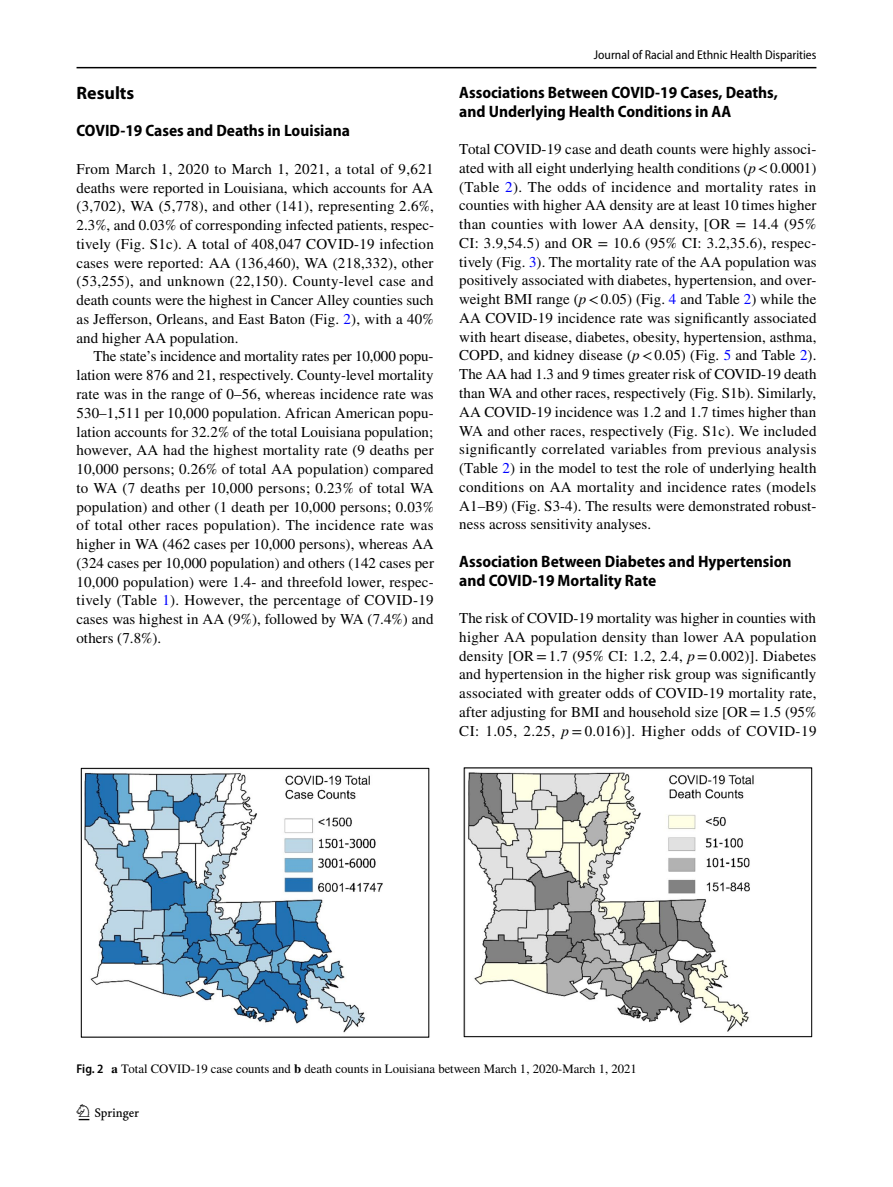
<style>
.page{position:relative;width:893px;height:1187px;background:#fff}
.page>*{position:absolute;margin:0;border:0;box-sizing:border-box;transform-origin:0 0}
.t1{font:22.5px "Springnew Regular 2";color:#000}
.t2{font:700 18px "Myriad Pro";color:#000}
.t3{font:700 semi-condensed 16.5px/18.8px "Myriad Pro";color:#000}
.t4{font:15px/18.8px "STIX";letter-spacing:.005em;color:#000;text-align:justify}
.t5{font:12.75px "STIX";color:#000}
.t6{font:semi-condensed 12.75px "Myriad Pro";color:#000}
.s1{color:#00f}
.s2{font-style:italic}
.s3{font-family:"Myriad Pro";font-weight:600;font-stretch:semi-condensed}
.s4{font-weight:700}
</style>
<div class="page">
<hr style="left:77px;top:67px;width:739px;height:1px;background:#000">
<svg style="left:464px;top:767px;width:348px;height:270px"></svg>
<svg style="left:81px;top:767px;width:348px;height:270px"></svg>
<p class="t2" style="left:77px;top:81px;width:59px">Results</p>
<p class="t3" style="left:77px;top:122px;width:275px">COVID‑19 Cases and Deaths in Louisiana</p>
<p class="t4" style="left:77px;top:160px;width:359px">From March 1, 2020 to March 1, 2021, a total of 9,621 deaths were reported in Louisiana, which accounts for AA (3,702), WA (5,778), and other (141), representing 2.6%, 2.3%, and 0.03% of corresponding infected patients, respec&shy;tively (Fig. S1c). A total of 408,047 COVID-19 infection cases were reported: AA (136,460), WA (218,332), other (53,255), and unknown (22,150). County-level case and death counts were the highest in Cancer Alley counties such as Jefferson, Orleans, and East Baton (Fig. <span class="s1">2</span>), with a 40% and higher AA population.</p>
<p class="t4" style="left:77px;top:348px;width:359px;text-indent:17px">The state’s incidence and mortality rates per 10,000 popu&shy;lation were 876 and 21, respectively. County-level mortality rate was in the range of 0–56, whereas incidence rate was 530–1,511 per 10,000 population. African American popu&shy;lation accounts for 32.2% of the total Louisiana population; however, AA had the highest mortality rate (9 deaths per 10,000 persons; 0.26% of total AA population) compared to WA (7 deaths per 10,000 persons; 0.23% of total WA population) and other (1 death per 10,000 persons; 0.03% of total other races population). The incidence rate was higher in WA (462 cases per 10,000 persons), whereas AA (324 cases per 10,000 population) and others (142 cases per 10,000 population) were 1.4- and threefold lower, respec&shy;tively (Table <span class="s1">1</span>). However, the percentage of COVID-19 cases was highest in AA (9%), followed by WA (7.4%) and others (7.8%).</p>
<p class="t6" style="left:594px;top:48px;width:224px">Journal of Racial and Ethnic Health Disparities</p>
<p class="t3" style="left:459px;top:83px;width:320px">Associations Between COVID‑19 Cases, Deaths, and Underlying Health Conditions in AA</p>
<p class="t4" style="left:459px;top:141px;width:359px">Total COVID-19 case and death counts were highly associ&shy;ated with all eight underlying health conditions (<span class="s2">p</span>&lt;0.0001) (Table <span class="s1">2</span>). The odds of incidence and mortality rates in counties with higher AA density are at least 10 times higher than counties with lower AA density, [OR = 14.4 (95% CI: 3.9,54.5) and OR = 10.6 (95% CI: 3.2,35.6), respec&shy;tively (Fig. <span class="s1">3</span>). The mortality rate of the AA population was positively associated with diabetes, hypertension, and over&shy;weight BMI range (<span class="s2">p</span>&lt;0.05) (Fig. <span class="s1">4</span> and Table <span class="s1">2</span>) while the AA COVID-19 incidence rate was significantly associated with heart disease, diabetes, obesity, hypertension, asthma, COPD, and kidney disease (<span class="s2">p</span>&lt;0.05) (Fig. <span class="s1">5</span> and Table <span class="s1">2</span>).<br>The AA had 1.3 and 9 times greater risk of COVID-19 death than WA and other races, respectively (Fig. S1b). Similarly, AA COVID-19 incidence was 1.2 and 1.7 times higher than WA and other races, respectively (Fig. S1c). We included significantly correlated variables from previous analysis (Table <span class="s1">2</span>) in the model to test the role of underlying health conditions on AA mortality and incidence rates (models A1–B9) (Fig. S3-4). The results were demonstrated robust&shy;ness across sensitivity analyses.</p>
<p class="t3" style="left:459px;top:552px;width:334px">Association Between Diabetes and Hypertension and COVID‑19 Mortality Rate</p>
<p class="t4" style="left:459px;top:609px;width:359px">The risk of COVID-19 mortality was higher in counties with higher AA population density than lower AA population density [OR=1.7 (95% CI: 1.2, 2.4, <span class="s2">p</span>=0.002)]. Diabetes and hypertension in the higher risk group was significantly associated with greater odds of COVID-19 mortality rate, after adjusting for BMI and household size [OR=1.5 (95% CI: 1.05, 2.25, <span class="s2">p</span> = 0.016)]. Higher odds of COVID-19</p>
<p class="t5" style="left:77px;top:1059px;width:562px"><span class="s3">Fig. 2</span> <span class="s4">a</span> Total COVID-19 case counts and <span class="s4">b</span> death counts in Louisiana between March 1, 2020-March 1, 2021</p>
<h1 class="t1" style="left:79px;top:1104px;width:62px">1 3</h1>
</div>
